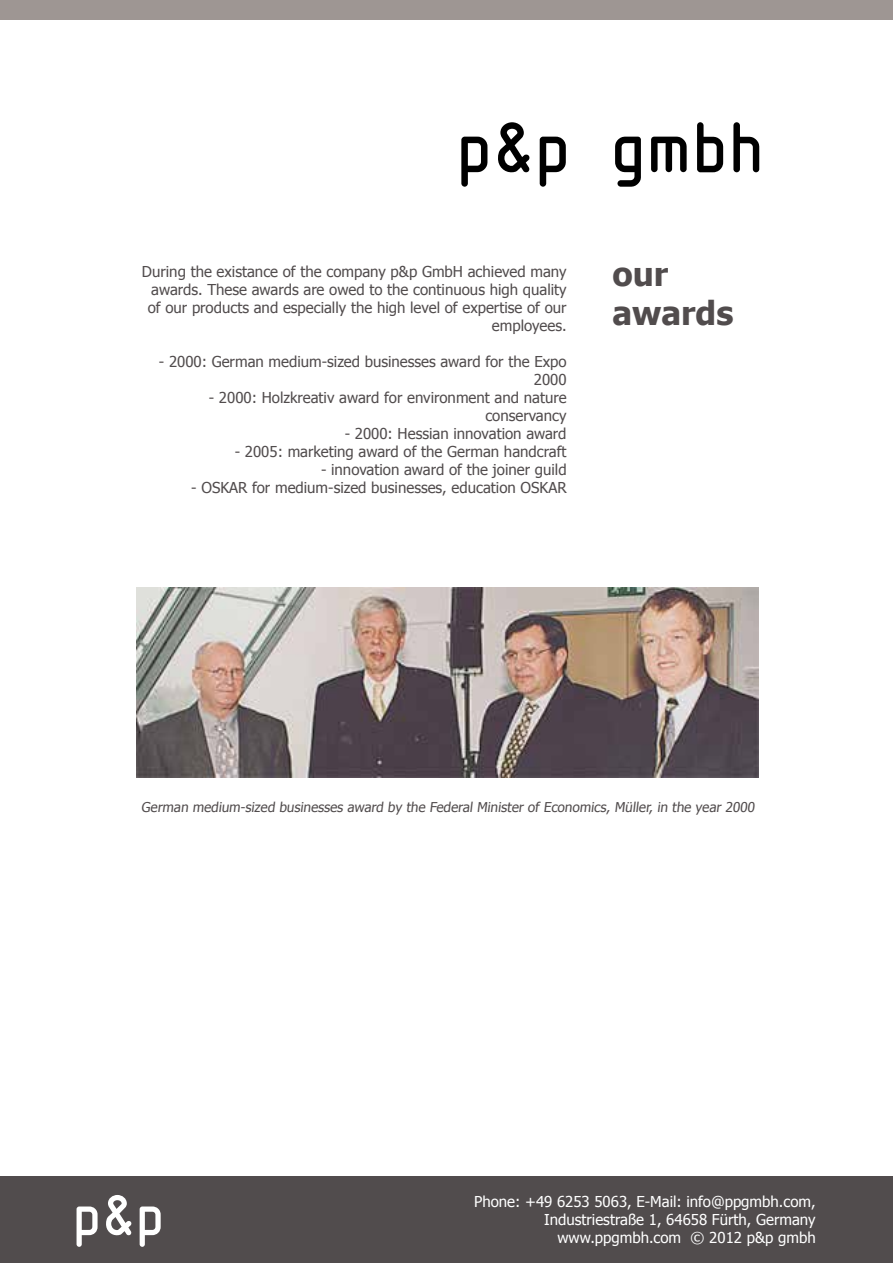
<style>
.page{position:relative;width:893px;height:1263px;background:#fff}
.page>*{position:absolute;margin:0;border:0;box-sizing:border-box;transform-origin:0 0}
.t1{font:700 33px/39.6px "Tahoma";color:#514c4d}
.t2{font:15px/18px "Tahoma";color:#514c4d;text-align:right}
.t3{font:15px/18px "Tahoma";color:#fff;text-align:right}
.t4{font:13.5px "Tahoma";color:#514c4d}
</style>
<div class="page">
<div style="left:0;top:0;width:893px;height:19px;background:#9e9693"></div>
<div style="left:0;top:1176px;width:893px;height:87px;background:#514c4d"></div>
<svg style="left:77px;top:1206px;width:21px;height:41px"></svg>
<svg style="left:106px;top:1195px;width:26px;height:40px"></svg>
<svg style="left:140px;top:1206px;width:21px;height:41px"></svg>
<svg style="left:461px;top:137px;width:26px;height:50px"></svg>
<svg style="left:498px;top:122px;width:32px;height:51px"></svg>
<svg style="left:540px;top:137px;width:26px;height:50px"></svg>
<svg style="left:615px;top:137px;width:26px;height:50px"></svg>
<svg style="left:697px;top:122px;width:26px;height:50px"></svg>
<svg style="left:733px;top:122px;width:26px;height:50px"></svg>
<svg style="left:651px;top:137px;width:36px;height:35px"></svg>
<img style="left:137px;top:587px;width:622px;height:190px">
<p class="t2" style="left:142px;top:262px;width:426px">During the existance of the company p&amp;p GmbH achieved many awards. These awards are owed to the continuous high quality of our products and especially the high level of expertise of our employees.</p>
<p class="t2" style="left:159px;top:352px;width:409px">- 2000: German medium-sized businesses award for the Expo<br>2000</p>
<p class="t2" style="left:209px;top:388px;width:359px">- 2000: Holzkreativ award for environment and nature conservancy</p>
<p class="t2" style="left:345px;top:424px;width:223px">- 2000: Hessian innovation award</p>
<p class="t2" style="left:235px;top:442px;width:333px">- 2005: marketing award of the German handcraft</p>
<p class="t2" style="left:321px;top:460px;width:247px">- innovation award of the joiner guild</p>
<p class="t2" style="left:191px;top:478px;width:377px">- OSKAR for medium-sized businesses, education OSKAR</p>
<h1 class="t1" style="left:612px;top:252px;width:122px">our awards</h1>
<p class="t4" style="left:141px;top:798px;width:617px">German medium-sized businesses award by the Federal Minister of Economics, Müller, in the year 2000</p>
<p class="t3" style="left:474px;top:1192px;width:343px">Phone: +49 6253 5063, E-Mail: info@ppgmbh.com,<br>Industriestraße 1, 64658 Fürth, Germany www.ppgmbh.com © 2012 p&amp;p gmbh</p>
</div>
